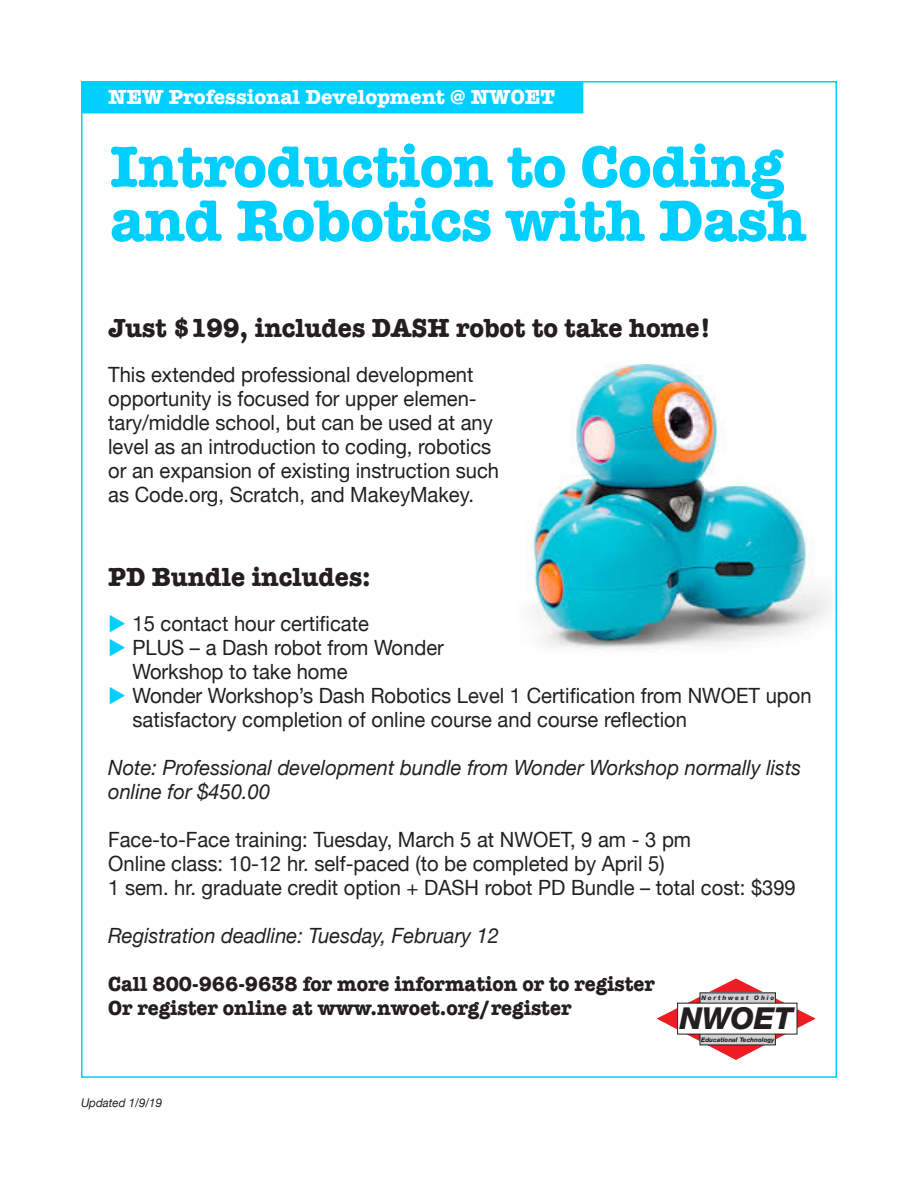
<style>
.page{position:relative;width:918px;height:1188px;background:#fff}
.page>*{position:absolute;margin:0;border:0;box-sizing:border-box;transform-origin:0 0}
.t1{font:700 60px/54px "American Typewriter";letter-spacing:-.01em;color:#00cfff}
.t2{font:italic 800 30.3px "Helvetica Neue";letter-spacing:-.01em;color:#231f20}
.Location{font:700 27px "American Typewriter";color:#231f20;scale:.96 1}
.Body{font:21px/24px "Helvetica Neue";color:#231f20;scale:.96 1}
.Body-2{font:italic 21px/24px "Helvetica Neue";color:#231f20;scale:.96 1}
.Location-2{font:700 21px "American Typewriter";color:#231f20;scale:.96 1}
.Subhead_reversed{font:700 21px "American Typewriter";color:#fff}
.Footnote{font:italic 12px "Helvetica Neue";color:#231f20;scale:.96 1}
.t3{font:italic 800 6.3px "Helvetica Neue";color:#231f20}
.t4{font:italic 800 6.3px "Helvetica Neue";letter-spacing:.29em;color:#231f20}
.s1{color:#00cfff}
</style>
<div class="page">
<img style="left:526px;top:365px;width:305px;height:285px">
<svg style="left:656px;top:978px;width:160px;height:82px"></svg>
<div style="left:700px;top:993px;width:75px;height:52px;background:#d1d2d4"></div>
<div style="left:678px;top:1003px;width:119px;height:31px;background:#fff"></div>
<div style="left:81px;top:82px;width:502px;height:31px;background:#00cfff"></div>
<p class="Subhead_reversed" style="left:108px;top:79px;width:449px">NEW Professional Development @ NWOET</p>
<p class="t1" style="left:110px;top:137px;width:698px">Introduction to Coding and Robotics with Dash</p>
<p class="Location" style="left:108px;top:305px;width:630px">Just $199, includes DASH robot to take home!</p>
<p class="Body" style="left:108px;top:364px;width:409px">This extended professional development opportunity is focused for upper elemen&shy;tary/middle school, but can be used at any level as an introduction to coding, robotics or an expansion of existing instruction such as Code.org, Scratch, and MakeyMakey.</p>
<p class="Location" style="left:108px;top:554px;width:275px">PD Bundle includes:</p>
<p class="Body" style="left:108px;top:613px;width:273px"><span class="s1">◆</span> 15 contact hour certificate</p>
<p class="Body" style="left:132px;top:637px;width:326px;text-indent:-24px"><span class="s1">◆</span> PLUS – a Dash robot from Wonder<br>Workshop to take home</p>
<p class="Body" style="left:132px;top:685px;width:709px;text-indent:-24px"><span class="s1">◆</span> Wonder Workshop’s Dash Robotics Level 1 Certification from NWOET upon satisfactory completion of online course and course reflection</p>
<p class="Body-2" style="left:108px;top:757px;width:723px">Note: Professional development bundle from Wonder Workshop normally lists online for $450.00</p>
<p class="Body" style="left:108px;top:829px;width:609px">Face-to-Face training: Tuesday, March 5 at NWOET, 9 am - 3 pm</p>
<p class="Body" style="left:108px;top:853px;width:581px">Online class: 10-12 hr. self-paced (to be completed by April 5)</p>
<p class="Body" style="left:108px;top:877px;width:718px">1 sem. hr. graduate credit option + DASH robot PD Bundle – total cost: $399</p>
<p class="Body-2" style="left:108px;top:925px;width:409px">Registration deadline: Tuesday, February 12</p>
<p class="Location-2" style="left:108px;top:966px;width:571px">Call 800-966-9638 for more information or to register</p>
<p class="Location-2" style="left:108px;top:990px;width:484px">Or register online at www.nwoet.org/register</p>
<p class="t2" style="left:680px;top:1000px;width:115px">NWOET</p>
<p class="t3" style="left:701px;top:1036px;width:75px">Educational Technology</p>
<p class="t4" style="left:701px;top:994px;width:75px">Northwest Ohio</p>
<p class="Footnote" style="left:81px;top:1094px;width:86px">Updated 1/9/19</p>
</div>
